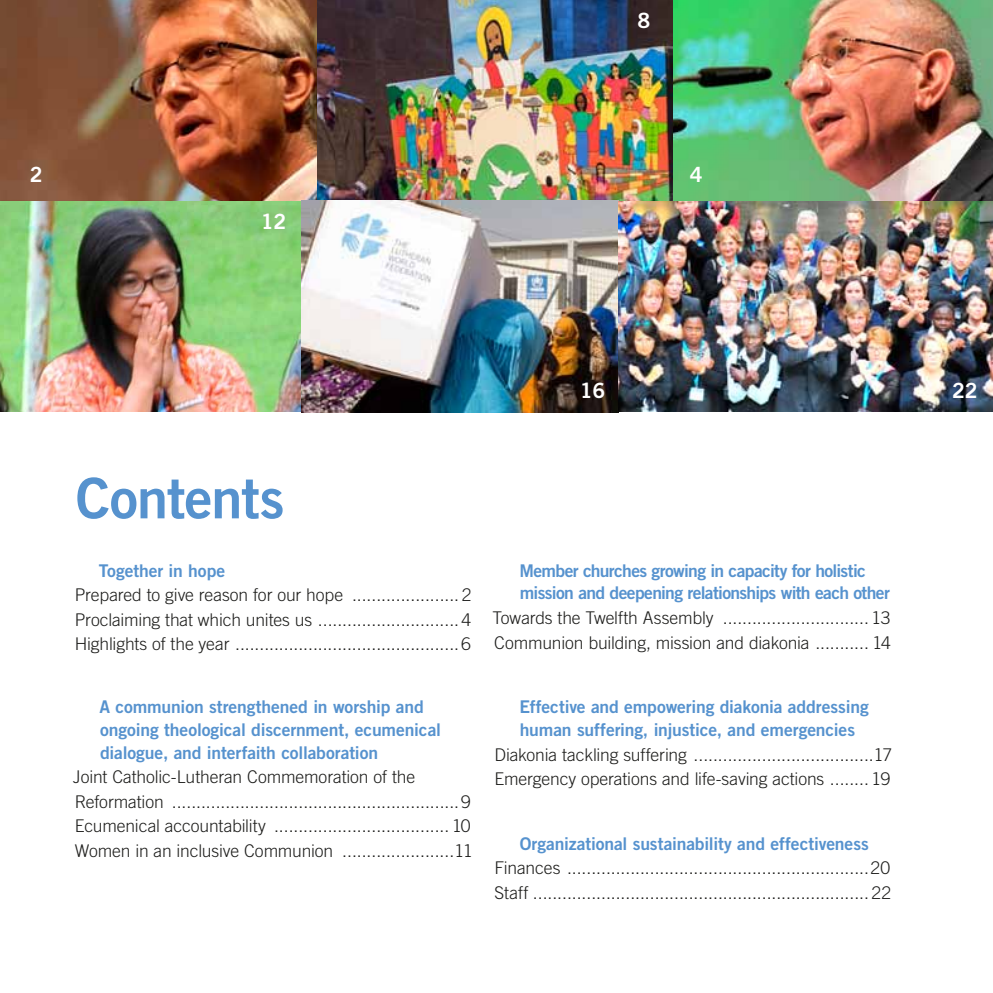
<style>
.page{position:relative;width:993px;height:993px;background:#fff}
.page>*{position:absolute;margin:0;border:0;box-sizing:border-box;transform-origin:0 0}
.t1{font:56px "Trade Gothic LT Std Bd 2";letter-spacing:-.02em;color:#5692ce}
.t2{font:21px "Trade Gothic LT Std Bd 2";color:#fff}
.t3{font:300 17.5px/24.5px "Trade Gothic LT Std";letter-spacing:-.005em;color:#1d1d1b}
.t4{font:17.5px/22.8px "Trade Gothic LT Std Bd 2";letter-spacing:-.01em;color:#5692ce}
.t5{font:17.5px/22.8px "Trade Gothic LT Std Bd 2";letter-spacing:-.04em;color:#5692ce}
</style>
<div class="page">
<img style="left:0;top:0;width:670px;height:200px">
<img style="left:670px;top:0;width:322px;height:200px">
<img style="left:0;top:201px;width:992px;height:211px">
<p class="t2" style="left:30px;top:162px;width:14px">2</p>
<p class="t2" style="left:261px;top:208px;width:27px">12</p>
<p class="t2" style="left:637px;top:8px;width:14px">8</p>
<p class="t2" style="left:689px;top:162px;width:14px">4</p>
<p class="t2" style="left:579px;top:377px;width:27px">16</p>
<p class="t2" style="left:951px;top:377px;width:27px">22</p>
<h1 class="t1" style="left:76px;top:463px;width:210px">Contents</h1>
<p class="t4" style="left:99px;top:558px;width:128px">Together in hope</p>
<p class="t3" style="left:75px;top:582px;width:398px;text-align:justify">Prepared to give reason for our hope ...................... 2<br>Proclaiming that which unites us .............................4<br>Highlights of the year ..............................................6</p>
<p class="t4" style="left:99px;top:695px;width:343px">A communion strengthened in worship and ongoing theological discernment, ecumenical dialogue, and interfaith collaboration</p>
<p class="t3" style="left:73px;top:764px;width:401px">Joint Catholic-Lutheran Commemoration of the Reformation ...........................................................9<br>Ecumenical accountability .................................... 10<br>Women in an inclusive Communion .......................11</p>
<p class="t5" style="left:519px;top:558px;width:372px">Member churches growing in capacity for holistic mission and deepening relationships with each other</p>
<p class="t3" style="left:492px;top:605px;width:399px">Towards the Twelfth Assembly .............................. 13<br>Communion building, mission and diakonia ........... 14</p>
<p class="t4" style="left:519px;top:695px;width:351px">Effective and empowering diakonia addressing human suffering, injustice, and emergencies</p>
<p class="t3" style="left:494px;top:741px;width:399px">Diakonia tackling suffering .....................................17<br>Emergency operations and life-saving actions ........ 19</p>
<p class="t4" style="left:519px;top:831px;width:350px">Organizational sustainability and effectiveness</p>
<p class="t3" style="left:494px;top:855px;width:398px">Finances ..............................................................20<br>Staff ..................................................................... 22</p>
</div>
